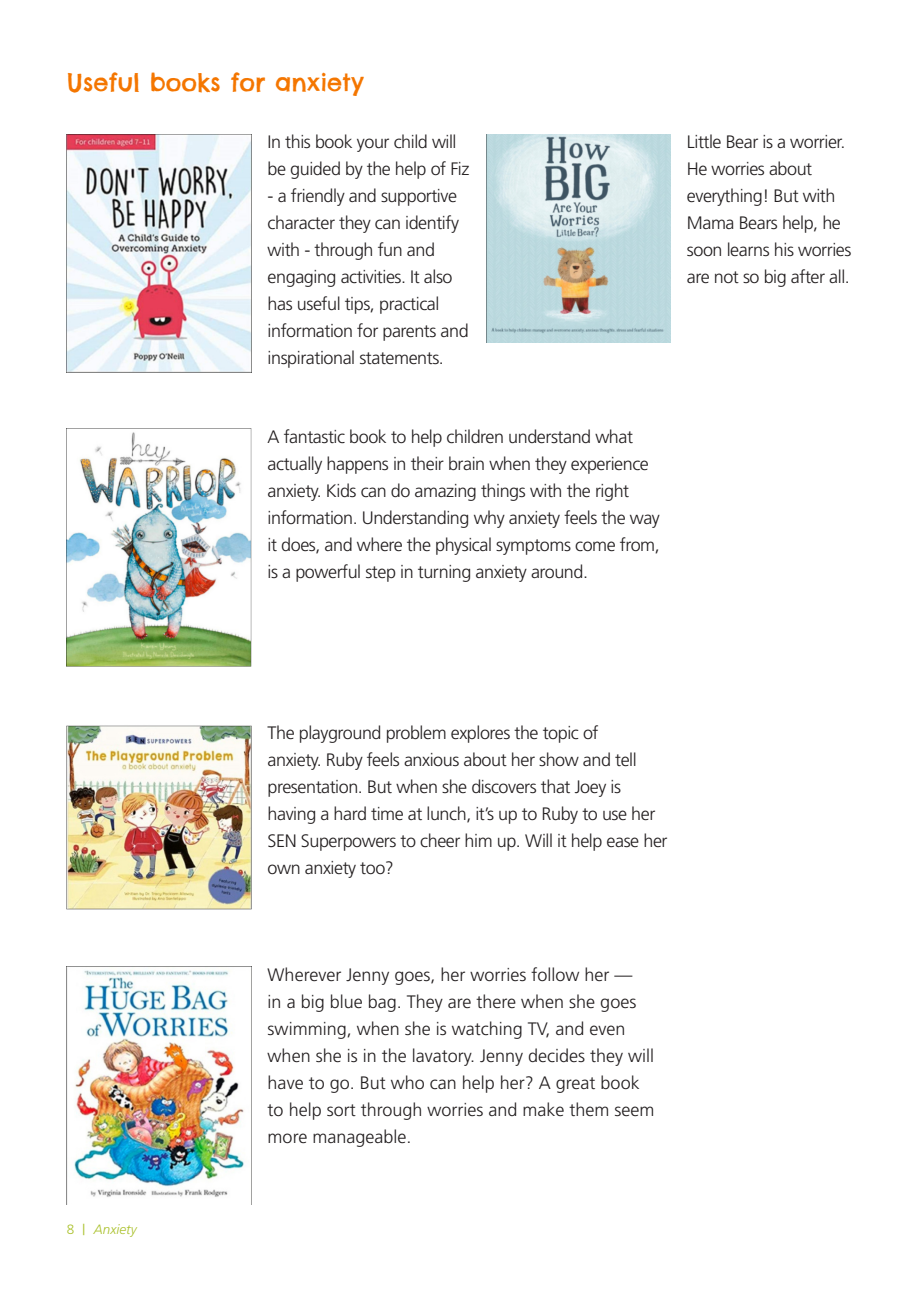
<style>
.page{position:relative;width:919px;height:1289px;background:#fff}
.page>*{position:absolute;margin:0;border:0;box-sizing:border-box;transform-origin:0 0}
.headings{font:24px "Chelsea Market";color:#f47600}
.t1{font:300 18px/27px "Frutiger";letter-spacing:-.025em;color:#231f20}
.t2{font:300 18px/27px "Frutiger";color:#231f20}
.t3{font:italic 300 13.5px "Frutiger";color:#aac12c}
.s1{font-style:normal}
.s2{font-style:normal;font-size:15px}
</style>
<div class="page">
<img style="left:67px;top:134px;width:184px;height:238px">
<img style="left:67px;top:725px;width:184px;height:184px">
<img style="left:486px;top:134px;width:184px;height:208px">
<img style="left:67px;top:966px;width:184px;height:238px">
<img style="left:67px;top:429px;width:184px;height:238px">
<p class="headings" style="left:67px;top:67px;width:298px">Useful books for anxiety</p>
<p class="t1" style="left:267px;top:128px;width:203px">In this book your child will be guided by the help of Fiz</p>
<p class="t1" style="left:267px;top:182px;width:203px">- a friendly and supportive character they can identify with - through fun and engaging activities. It also has useful tips, practical information for parents and inspirational statements.</p>
<p class="t1" style="left:267px;top:423px;width:394px">A fantastic book to help children understand what actually happens in their brain when they experience anxiety. Kids can do amazing things with the right information. Understanding why anxiety feels the way it does, and where the physical symptoms come from, is a powerful step in turning anxiety around.</p>
<p class="t1" style="left:686px;top:128px;width:166px">Little Bear is a worrier.<br>He worries about everything! But with<br>Mama Bears help, he soon learns his worries are not so big after all.</p>
<p class="t3" style="left:67px;top:1221px;width:71px"><span class="s1">8</span> <span class="s2">|</span> Anxiety</p>
<p class="t1" style="left:267px;top:719px;width:401px">The playground problem explores the topic of<br>anxiety. Ruby feels anxious about her show and tell presentation. But when she discovers that Joey is having a hard time at lunch, it’s up to Ruby to use her SEN Superpowers to cheer him up. Will it help ease her own anxiety too?</p>
<p class="t2" style="left:267px;top:960px;width:388px">Wherever Jenny goes, her worries follow her —<br>in a big blue bag. They are there when she goes swimming, when she is watching TV, and even when she is in the lavatory. Jenny decides they will have to go. But who can help her? A great book to help sort through worries and make them seem more manageable.</p>
</div>
